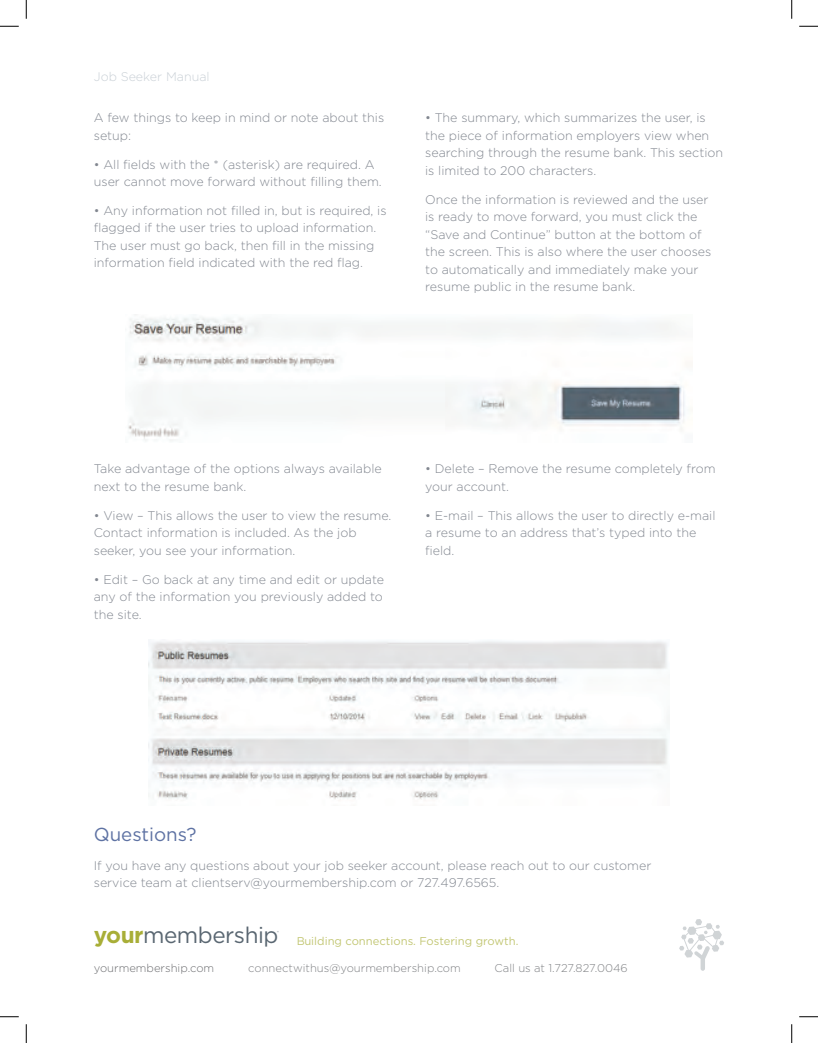
<style>
.page{position:relative;width:818px;height:1043px;background:#fff}
.page>*{position:absolute;margin:0;border:0;box-sizing:border-box;transform-origin:0 0}
.t1{font:18.75px "Gotham";color:#5e72a3}
.t2{font:300 12.5px/17.5px "Gotham";color:#828790}
.t3{font:300 12.5px "Gotham";color:#c9d0d6}
.t4{font:300 11.25px "Gotham";color:#808285}
.t5{font:11.25px "Gotham";color:#a8ae37}
.t6{font:300 11.25px "Gotham";color:#6c6d70}
.t7{font:4.38px "Gotham";color:#5a6772}
</style>
<div class="page">
<svg style="left:679px;top:919px;width:45px;height:51px"></svg>
<img style="left:128px;top:314px;width:557px;height:127px">
<img style="left:148px;top:641px;width:520px;height:158px">
<svg style="left:0;top:25px;width:19px;height:2px"></svg>
<svg style="left:799px;top:25px;width:19px;height:2px"></svg>
<svg style="left:0;top:1016px;width:19px;height:1px"></svg>
<svg style="left:799px;top:1016px;width:19px;height:1px"></svg>
<svg style="left:25px;top:0;width:2px;height:19px"></svg>
<svg style="left:25px;top:1024px;width:2px;height:18px"></svg>
<svg style="left:791px;top:0;width:1px;height:19px"></svg>
<svg style="left:791px;top:1024px;width:1px;height:18px"></svg>
<p class="t3" style="left:94px;top:69px;width:117px">Job Seeker Manual</p>
<p class="t2" style="left:94px;top:109px;width:292px">A few things to keep in mind or note about this setup:</p>
<p class="t2" style="left:94px;top:155px;width:289px">• All fields with the * (asterisk) are required. A user cannot move forward without filling them.</p>
<p class="t2" style="left:94px;top:201px;width:294px">• Any information not filled in, but is required, is flagged if the user tries to upload information.<br>The user must go back, then fill in the missing information field indicated with the red flag.</p>
<p class="t2" style="left:425px;top:109px;width:299px">• The summary, which summarizes the user, is the piece of information employers view when searching through the resume bank. This section is limited to 200 characters.</p>
<p class="t2" style="left:425px;top:190px;width:288px">Once the information is reviewed and the user is ready to move forward, you must click the “Save and Continue” button at the bottom of the screen. This is also where the user chooses to automatically and immediately make your resume public in the resume bank.</p>
<p class="t2" style="left:94px;top:460px;width:289px">Take advantage of the options always available next to the resume bank.</p>
<p class="t2" style="left:94px;top:506px;width:299px">• View – This allows the user to view the resume.<br>Contact information is included. As the job seeker, you see your information.</p>
<p class="t2" style="left:94px;top:570px;width:292px;text-align:justify">• Edit – Go back at any time and edit or update any of the information you previously added to the site.</p>
<p class="t2" style="left:425px;top:460px;width:292px">• Delete – Remove the resume completely from your account.</p>
<p class="t2" style="left:425px;top:506px;width:292px">• E-mail – This allows the user to directly e-mail a resume to an address that’s typed into the field.</p>
<h1 class="t1" style="left:94px;top:822px;width:104px">Questions?</h1>
<p class="t2" style="left:94px;top:856px;width:559px">If you have any questions about your job seeker account, please reach out to our customer service team at clientserv@yourmembership.com or 727.497.6565.</p>
<p class="t5" style="left:94px;top:933px;width:426px"><sup>your</sup><sup>membership</sup> Building connections. Fostering growth.</p>
<p class="t7" style="left:277px;top:929px;width:3px">®</p>
<p class="t6" style="left:94px;top:960px;width:122px">yourmembership.com</p>
<p class="t4" style="left:248px;top:960px;width:214px">connectwithus@yourmembership.com</p>
<p class="t4" style="left:494px;top:960px;width:135px">Call us at 1.727.827.0046</p>
</div>
